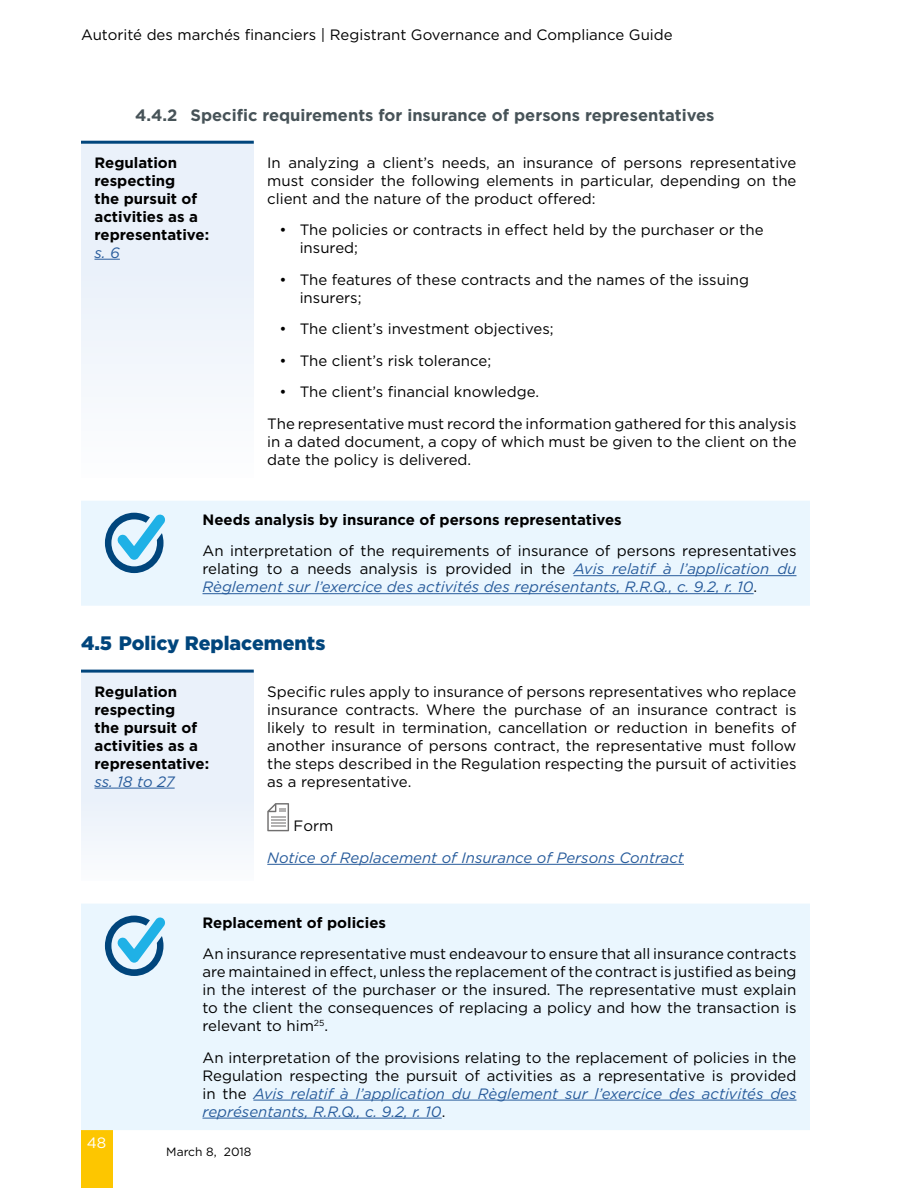
<style>
.page{position:relative;width:918px;height:1188px;background:#fff}
.page>*{position:absolute;margin:0;border:0;box-sizing:border-box;transform-origin:0 0}
.t1{font:900 19.5px "Gotham";color:#00457c}
.t2{font:700 16.5px "Gotham";color:#475358}
.t3{font:15px/18px "Gotham";color:#000;text-align:justify}
.P_gauche{font:700 15px/18px "Gotham";color:#000}
.t4{font:italic 15px "Gotham";color:#275b9b}
.t5{font:15px "Gotham";color:#fff}
.t6{font:12px "Gotham";color:#000}
.s1{font-weight:400;font-style:italic;color:#275b9b}
.s2{font-style:italic;color:#275b9b}
</style>
<div class="page">
<div style="left:81px;top:1124px;width:31px;height:64px;background:#fdc600"></div>
<div style="left:81px;top:142px;width:173px;height:336px;background:#eaf1fa"></div>
<hr style="left:81px;top:141px;width:173px;height:3px;background:#00457c">
<svg style="left:94px;top:259px;width:26px;height:1px"></svg>
<div style="left:81px;top:501px;width:729px;height:105px;background:#eaf6fe"></div>
<hr style="left:574px;top:575px;width:223px;height:1px;background:#275b9b">
<hr style="left:202px;top:593px;width:552px;height:1px;background:#275b9b">
<div style="left:81px;top:671px;width:173px;height:210px;background:#eaf1fa"></div>
<hr style="left:81px;top:670px;width:173px;height:3px;background:#00457c">
<hr style="left:94px;top:788px;width:81px;height:1px;background:#275b9b">
<hr style="left:267px;top:864px;width:417px;height:1px;background:#275b9b">
<div style="left:81px;top:904px;width:729px;height:226px;background:#eaf6fe"></div>
<hr style="left:253px;top:1100px;width:544px;height:1px;background:#275b9b">
<hr style="left:202px;top:1118px;width:240px;height:1px;background:#275b9b">
<div style="left:81px;top:265px;width:174px;height:231px;background:#f4f8fc"></div>
<img style="left:97px;top:506px;width:76px;height:74px">
<div style="left:81px;top:797px;width:174px;height:102px;background:#f4f7fc"></div>
<img style="left:267px;top:803px;width:22px;height:29px">
<img style="left:97px;top:908px;width:76px;height:74px">
<p class="t3" style="left:81px;top:26px;width:593px">Autorité des marchés financiers | Registrant Governance and Compliance Guide</p>
<h5 class="t2" style="left:135px;top:105px;width:581px">4.4.2 Specific requirements for insurance of persons representatives</h5>
<p class="P_gauche" style="left:94px;top:153px;width:116px">Regulation respecting<br>the pursuit of activities as a representative: <span class="s1">s. 6</span></p>
<p class="t3" style="left:267px;top:153px;width:531px">In analyzing a client’s needs, an insurance of persons representative must consider the following elements in particular, depending on the client and the nature of the product offered:</p>
<p class="t3" style="left:300px;top:221px;width:465px;text-indent:-20px">• The policies or contracts in effect held by the purchaser or the insured;</p>
<p class="t3" style="left:300px;top:270px;width:451px;text-indent:-20px">• The features of these contracts and the names of the issuing insurers;</p>
<p class="t3" style="left:279px;top:320px;width:276px">• The client’s investment objectives;</p>
<p class="t3" style="left:279px;top:351px;width:213px">• The client’s risk tolerance;</p>
<p class="t3" style="left:279px;top:383px;width:261px">• The client’s financial knowledge.</p>
<p class="t3" style="left:267px;top:414px;width:531px">The representative must record the information gathered for this analysis in a dated document, a copy of which must be given to the client on the date the policy is delivered.</p>
<p class="P_gauche" style="left:202px;top:510px;width:421px">Needs analysis by insurance of persons representatives</p>
<p class="t3" style="left:202px;top:542px;width:596px">An interpretation of the requirements of insurance of persons representatives relating to a needs analysis is provided in the <span class="s2">Avis relatif à l’application du Règlement sur l’exercice des activités des représentants, R.R.Q., c. 9.2, r. 10</span>.</p>
<h4 class="t1" style="left:81px;top:631px;width:246px">4.5 Policy Replacements</h4>
<p class="P_gauche" style="left:94px;top:682px;width:116px">Regulation respecting<br>the pursuit of activities as a representative: <span class="s1">ss. 18 to 27</span></p>
<p class="t3" style="left:267px;top:682px;width:531px">Specific rules apply to insurance of persons representatives who replace insurance contracts. Where the purchase of an insurance contract is likely to result in termination, cancellation or reduction in benefits of another insurance of persons contract, the representative must follow the steps described in the Regulation respecting the pursuit of activities as a representative.</p>
<p class="t3" style="left:294px;top:817px;width:41px">Form</p>
<p class="t4" style="left:267px;top:848px;width:418px">Notice of Replacement of Insurance of Persons Contract</p>
<p class="t5" style="left:87px;top:1133px;width:21px">48</p>
<p class="P_gauche" style="left:202px;top:913px;width:185px">Replacement of policies</p>
<p class="t3" style="left:202px;top:945px;width:596px">An insurance representative must endeavour to ensure that all insurance contracts are maintained in effect, unless the replacement of the contract is justified as being in the interest of the purchaser or the insured. The representative must explain to the client the consequences of replacing a policy and how the transaction is relevant to him<sup>25</sup>.</p>
<p class="t3" style="left:203px;top:1048px;width:596px">An interpretation of the provisions relating to the replacement of policies in the Regulation respecting the pursuit of activities as a representative is provided in the <span class="s2">Avis relatif à l’application du Règlement sur l’exercice des activités des représentants, R.R.Q., c. 9.2, r. 10</span>.</p>
<p class="t6" style="left:166px;top:1145px;width:87px">March 8, 2018</p>
</div>
